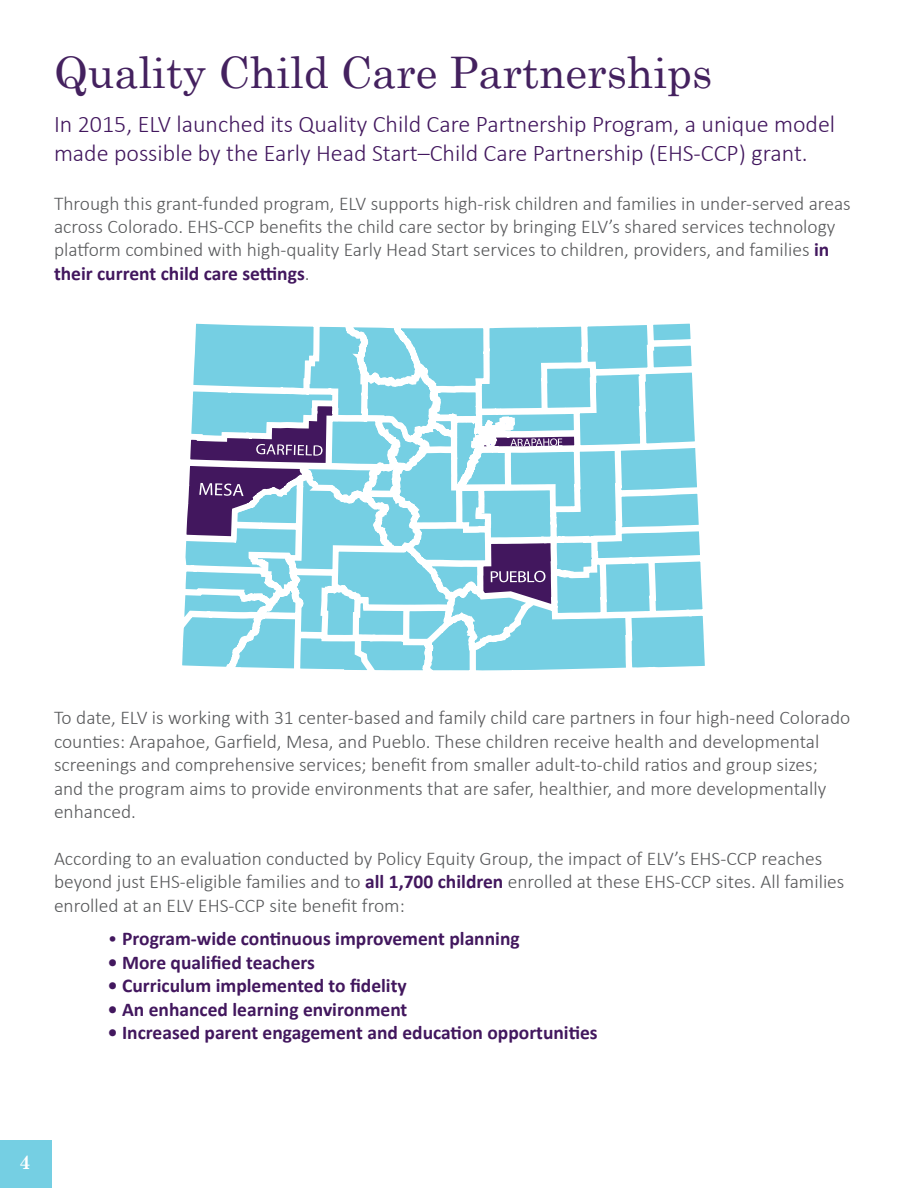
<style>
.page{position:relative;width:918px;height:1188px;background:#fff}
.page>*{position:absolute;margin:0;border:0;box-sizing:border-box;transform-origin:0 0}
.t1{font:43.5px "Century Schoolbook";color:#44215f}
.t2{font:300 24px/28.8px "Calibri";color:#42175e}
.t3{font:300 19.5px/23.4px "Calibri";color:#58595b}
.t4{font:700 19.5px "Calibri";color:#42175e}
.t5{font:700 19.5px "Century Schoolbook";color:#fff}
.s1{font-weight:700;color:#42175e}
.s2{font-weight:300}
</style>
<div class="page">
<svg style="left:182px;top:323px;width:523px;height:348px"></svg>
<div style="left:0;top:1140px;width:51px;height:48px;background:#75cfe3"></div>
<h1 class="t1" style="left:54px;top:56px;width:660px">Quality Child Care Partnerships</h1>
<p class="t2" style="left:54px;top:110px;width:783px">In 2015, ELV launched its Quality Child Care Partnership Program, a unique model made possible by the Early Head Start–Child Care Partnership (EHS-CCP) grant.</p>
<p class="t3" style="left:54px;top:191px;width:798px">Through this grant-funded program, ELV supports high-risk children and families in under-served areas across Colorado. EHS-CCP benefits the child care sector by bringing ELV’s shared services technology platform combined with high-quality Early Head Start services to children, providers, and families <span class="s1">in their current child care settings</span>.</p>
<p class="t3" style="left:54px;top:706px;width:798px">To date, ELV is working with 31 center-based and family child care partners in four high-need Colorado counties: Arapahoe, Garfield, Mesa, and Pueblo. These children receive health and developmental screenings and comprehensive services; benefit from smaller adult-to-child ratios and group sizes; and the program aims to provide environments that are safer, healthier, and more developmentally enhanced.</p>
<p class="t3" style="left:54px;top:846px;width:792px">According to an evaluation conducted by Policy Equity Group, the impact of ELV’s EHS-CCP reaches beyond just EHS-eligible families and to <span class="s1">all 1,700 children</span> enrolled at these EHS-CCP sites. All families enrolled at an ELV EHS-CCP site benefit from:</p>
<p class="t4" style="left:108px;top:926px;width:413px"><span class="s2">•</span> Program-wide continuous improvement planning</p>
<p class="t4" style="left:108px;top:950px;width:209px">• More qualified teachers</p>
<p class="t4" style="left:108px;top:973px;width:300px">• Curriculum implemented to fidelity</p>
<p class="t4" style="left:108px;top:997px;width:301px">• An enhanced learning environment</p>
<p class="t4" style="left:108px;top:1020px;width:491px">• Increased parent engagement and education opportunities</p>
<p class="t5" style="left:19px;top:1155px;width:13px">4</p>
</div>
